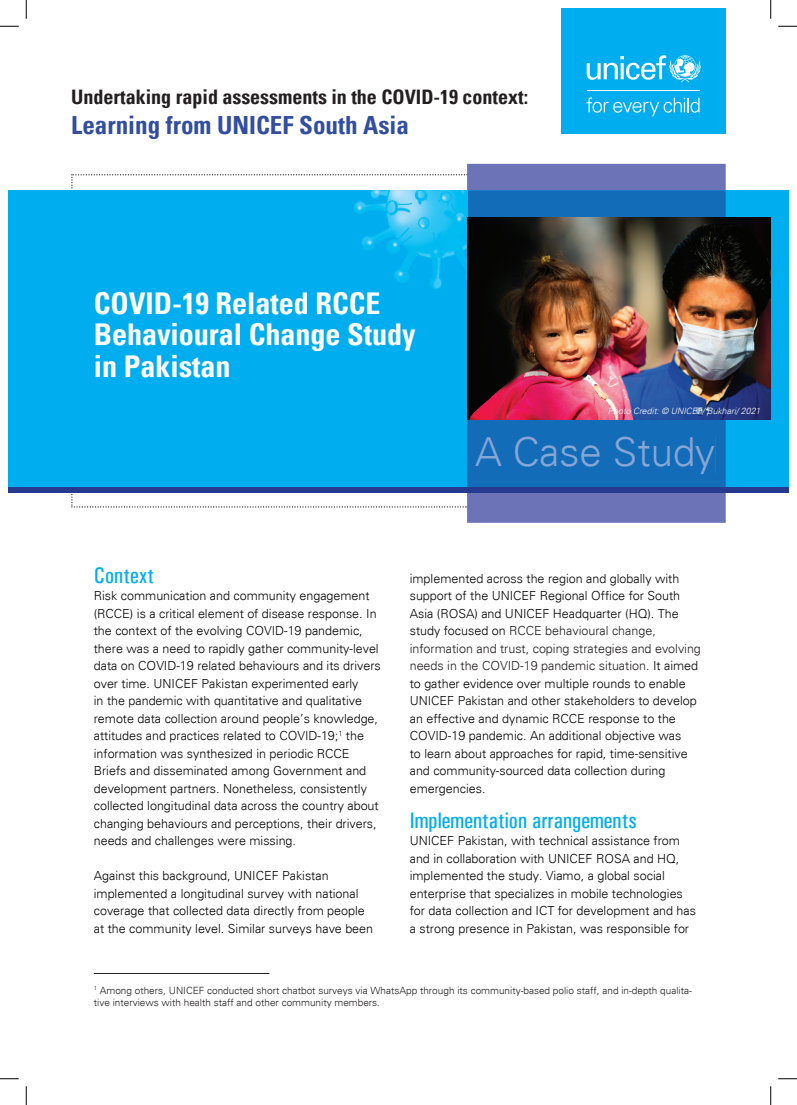
<style>
.page{position:relative;width:797px;height:1105px;background:#fff}
.page>*{position:absolute;margin:0;border:0;box-sizing:border-box;transform-origin:0 0}
.t1{font:300 40px "Univers";color:#87a5d5}
.t2{font:700 condensed 30px/31.2px "Univers";color:#fff}
.t3{font:700 condensed 25px "Univers";color:#324ea1}
.t4{font:22.5px "Univers Condensed";color:#00aeef}
.t5{font:700 condensed 20px "Univers";color:#231f20}
.t6{font:300 12.5px/17.5px "Univers";color:#040503}
.t7{font:300 10px/12px "Univers";color:#231f20}
.t8{font:italic 300 8.75px "Univers";color:#fff}
.s1{color:#231f20}
</style>
<div class="page">
<div style="left:8px;top:190px;width:780px;height:303px;background:#00aeef"></div>
<svg style="left:71px;top:164px;width:654px;height:359px"></svg>
<svg style="left:467px;top:190px;width:258px;height:298px;fill:#126cb7"></svg>
<div style="left:8px;top:488px;width:780px;height:5px;background:#263a8f"></div>
<div style="left:475px;top:436px;width:240px;height:37px;background:#126cb7"></div>
<img style="left:354px;top:190px;width:113px;height:100px">
<div style="left:561px;top:8px;width:164px;height:126px;background:#00aeef"></div>
<svg style="left:586px;top:55px;width:114px;height:27px"></svg>
<hr style="left:586px;top:90px;width:113px;height:1px;background:#fff">
<svg style="left:586px;top:97px;width:113px;height:19px"></svg>
<hr style="left:94px;top:973px;width:175px;height:1px;background:#231f20">
<img style="left:467px;top:218px;width:303px;height:201px">
<svg style="left:0;top:25px;width:19px;height:2px"></svg>
<svg style="left:778px;top:25px;width:19px;height:2px"></svg>
<svg style="left:0;top:1078px;width:19px;height:1px"></svg>
<svg style="left:778px;top:1078px;width:19px;height:1px"></svg>
<svg style="left:25px;top:0;width:2px;height:19px"></svg>
<svg style="left:25px;top:1086px;width:2px;height:19px"></svg>
<svg style="left:770px;top:0;width:1px;height:19px"></svg>
<svg style="left:770px;top:1086px;width:1px;height:19px"></svg>
<h3 class="t5" style="left:71px;top:85px;width:458px">Undertaking rapid assessments in the COVID-19 context:</h3>
<h3 class="t3" style="left:71px;top:110px;width:339px">Learning from UNICEF South Asia</h3>
<h2 class="t2" style="left:94px;top:288px;width:323px">COVID-19 Related RCCE<br>Behavioural Change Study in Pakistan</h2>
<p class="t8" style="left:608px;top:405px;width:154px">Photo Credit: © UNICEF/ Bukhari/ 2021</p>
<h1 class="t1" style="left:475px;top:427px;width:242px">A Case Study</h1>
<h3 class="t4" style="left:94px;top:562px;width:62px">Context</h3>
<p class="t6" style="left:94px;top:587px;width:288px">Risk communication and community engagement (RCCE) is a critical element of disease response. In the context of the evolving COVID-19 pandemic, there was a need to rapidly gather community-level data on COVID-19 related behaviours and its drivers over time. UNICEF Pakistan experimented early<br>in the pandemic with quantitative and qualitative remote data collection around people’s knowledge, attitudes and practices related to COVID-19;<sup>1</sup> the information was synthesized in periodic RCCE Briefs and disseminated among Government and development partners. Nonetheless, consistently collected longitudinal data across the country about changing behaviours and perceptions, their drivers, needs and challenges were missing.</p>
<p class="t6" style="left:94px;top:867px;width:281px">Against this background, UNICEF Pakistan implemented a longitudinal survey with national coverage that collected data directly from people at the community level. Similar surveys have been</p>
<p class="t6" style="left:410px;top:570px;width:293px">implemented across the region and globally with support of the UNICEF Regional Office for South Asia (ROSA) and UNICEF Headquarter (HQ). The study focused on <span class="s1">RCCE behavioural change, information and trust, coping strategies and evolving needs in the COVID-19 pandemic situation.</span> It aimed to gather evidence over multiple rounds to enable UNICEF Pakistan and other stakeholders to develop an effective and dynamic RCCE response to the COVID-19 pandemic. An additional objective was<br>to learn about approaches for rapid, time-sensitive and community-sourced data collection during emergencies.</p>
<h3 class="t4" style="left:410px;top:807px;width:228px">Implementation arrangements</h3>
<p class="t6" style="left:410px;top:832px;width:288px">UNICEF Pakistan, with technical assistance from and in collaboration with UNICEF ROSA and HQ, implemented the study. Viamo, a global social enterprise that specializes in mobile technologies for data collection and ICT for development and has a strong presence in Pakistan, was responsible for</p>
<p class="t7" style="left:94px;top:984px;width:599px"><sup>1</sup> Among others, UNICEF conducted short chatbot surveys via WhatsApp through its community-based polio staff, and in-depth qualita&shy;tive interviews with health staff and other community members.</p>
</div>
